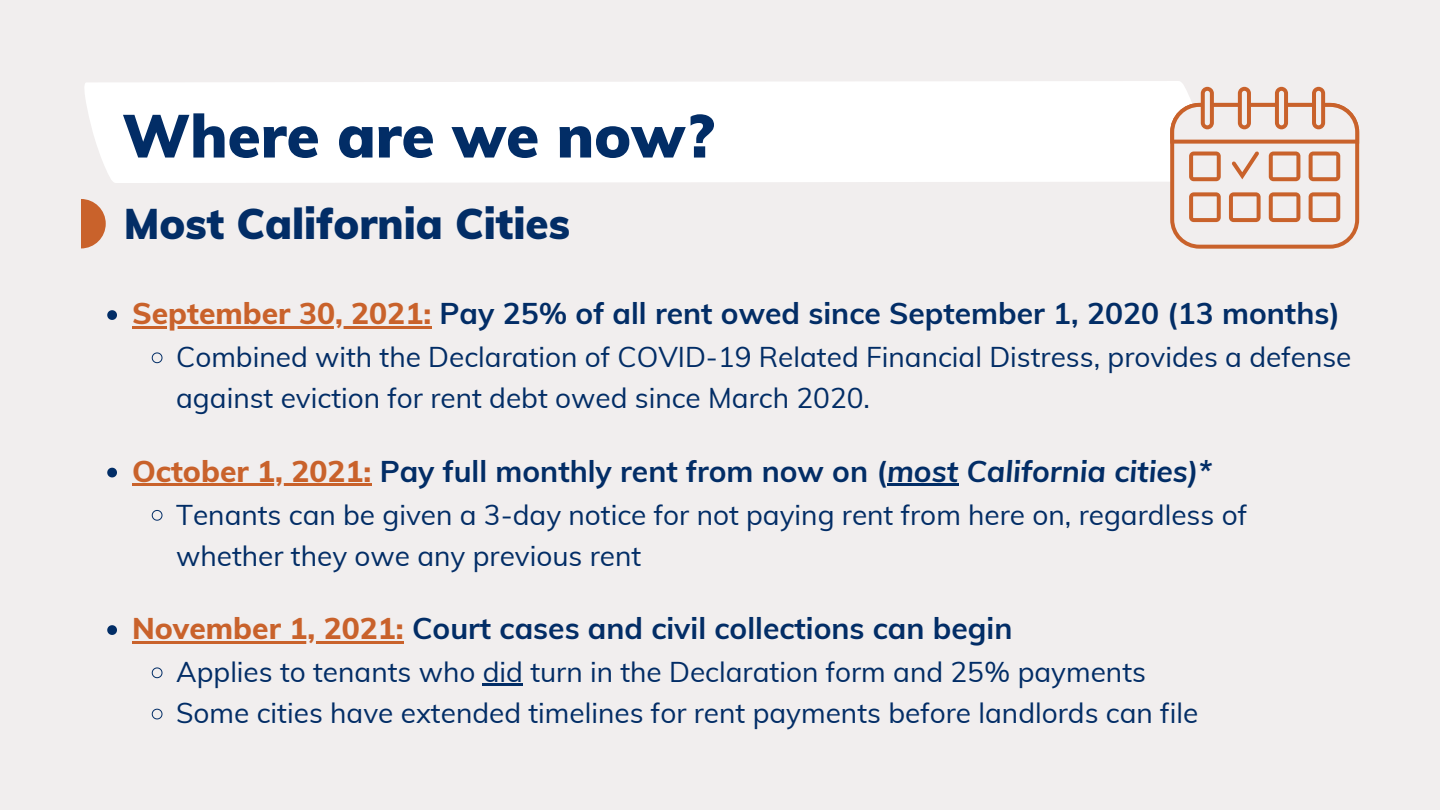
<style>
.page{position:relative;width:1440px;height:810px;background:#f1eeee}
.page>*{position:absolute;margin:0;border:0;box-sizing:border-box;transform-origin:0 0}
.t1{font:900 60px "Muli";color:#022d66}
.t2{font:900 42px "Muli";color:#022d66}
.t3{font:700 30px "Muli";color:#022d66}
.t4{font:28px/41.2px "Muli";color:#022d66}
.s1{font-weight:800;color:#c9622b}
.s2{font-style:italic}
</style>
<div class="page">
<svg style="left:81px;top:199px;width:25px;height:49px"></svg>
<svg style="left:107px;top:310px;width:10px;height:10px"></svg>
<hr style="left:132px;top:326px;width:299px;height:3px;background:#c9622b">
<svg style="left:151px;top:352px;width:12px;height:12px"></svg>
<svg style="left:107px;top:468px;width:10px;height:9px"></svg>
<hr style="left:132px;top:483px;width:239px;height:3px;background:#c9622b">
<hr style="left:887px;top:483px;width:71px;height:3px;background:#022d66">
<svg style="left:151px;top:510px;width:12px;height:11px"></svg>
<svg style="left:107px;top:625px;width:10px;height:10px"></svg>
<hr style="left:132px;top:641px;width:272px;height:3px;background:#c9622b">
<svg style="left:151px;top:667px;width:12px;height:12px"></svg>
<hr style="left:483px;top:684px;width:40px;height:2px;background:#022d66">
<svg style="left:151px;top:708px;width:12px;height:12px"></svg>
<div style="left:84px;top:81px;width:1125px;height:102px;background:#fff"></div>
<svg style="left:1170px;top:87px;width:189px;height:162px"></svg>
<p class="t1" style="left:122px;top:97px;width:594px">Where are we now?</p>
<p class="t2" style="left:124px;top:197px;width:448px">Most California Cities</p>
<p class="t3" style="left:132px;top:294px;width:1210px"><span class="s1">September 30, 2021:</span> Pay 25% of all rent owed since September 1, 2020 (13 months)</p>
<p class="t4" style="left:176px;top:336px;width:1177px">Combined with the Declaration of COVID-19 Related Financial Distress, provides a defense against eviction for rent debt owed since March 2020.</p>
<p class="t3" style="left:132px;top:452px;width:1082px"><span class="s1">October 1, 2021:</span> Pay full monthly rent from now on (<span class="s2">most California cities)*</span></p>
<p class="t4" style="left:176px;top:494px;width:1072px">Tenants can be given a 3-day notice for not paying rent from here on, regardless of whether they owe any previous rent</p>
<p class="t3" style="left:132px;top:609px;width:882px"><span class="s1">November 1, 2021:</span> Court cases and civil collections can begin</p>
<p class="t4" style="left:176px;top:651px;width:971px">Applies to tenants who did turn in the Declaration form and 25% payments</p>
<p class="t4" style="left:176px;top:692px;width:1024px">Some cities have extended timelines for rent payments before landlords can file</p>
</div>
